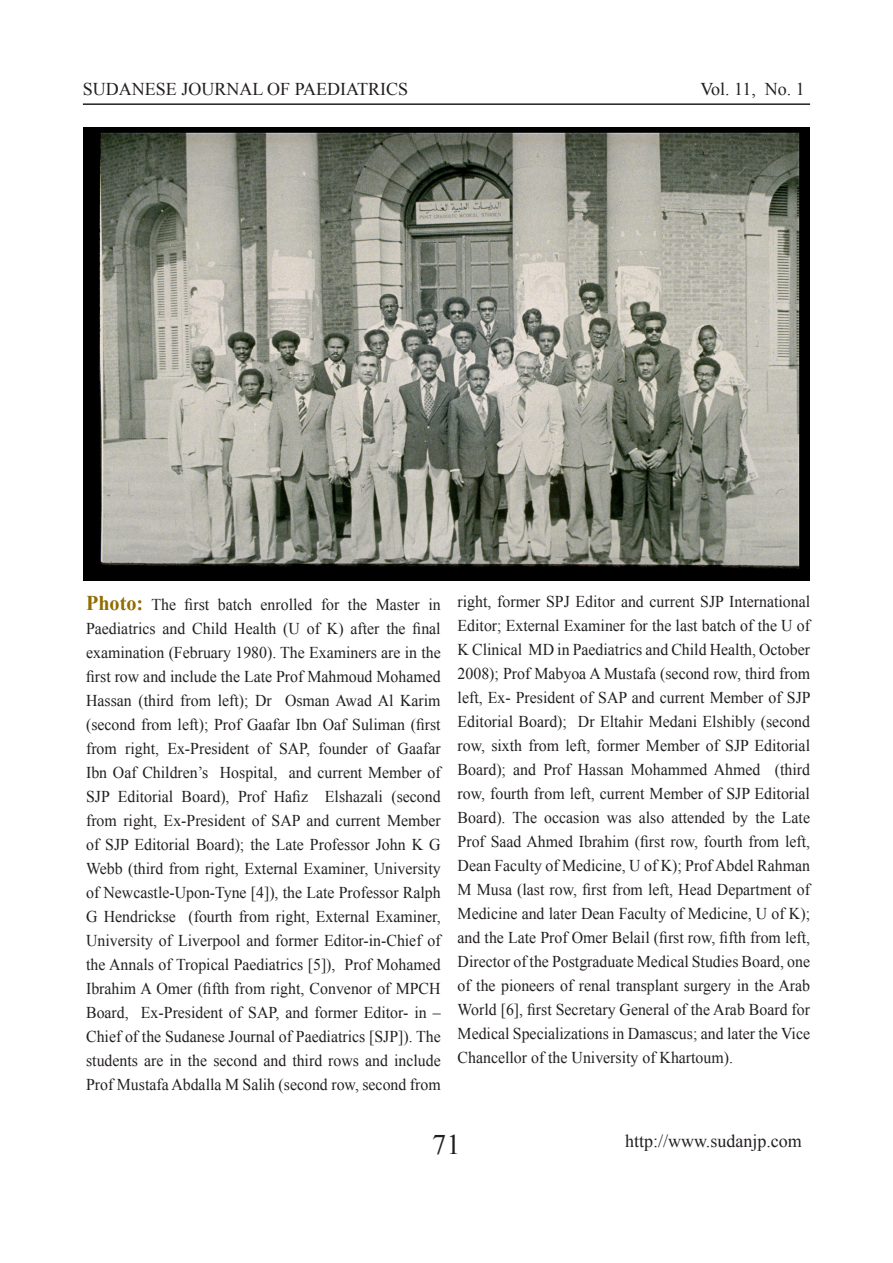
<style>
.page{position:relative;width:893px;height:1263px;background:#fff}
.page>*{position:absolute;margin:0;border:0;box-sizing:border-box;transform-origin:0 0}
.t1{font:28.35px "Times New Roman";color:#231f20}
.t2{font:18px "Times New Roman";color:#231f20}
.t3{font:16.5px/24px "Times New Roman";color:#231f20;text-align:justify;scale:.96 1}
.s1{font-weight:700;font-size:21px;color:#906d00}
</style>
<div class="page">
<hr style="left:83px;top:103px;width:727px;height:2px;background:#231f20">
<img style="left:84px;top:128px;width:725px;height:452px">
<p class="t2" style="left:83px;top:77px;width:327px">SUDANESE JOURNAL OF PAEDIATRICS</p>
<p class="t2" style="left:700px;top:77px;width:106px">Vol. 11, No. 1</p>
<p class="t3" style="left:86px;top:592px;width:371px"><span class="s1">Photo:</span> The first batch enrolled for the Master in Paediatrics and Child Health (U of K) after the final examination (February 1980). The Examiners are in the first row and include the Late Prof Mahmoud Mohamed Hassan (third from left); Dr Osman Awad Al Karim (second from left); Prof Gaafar Ibn Oaf Suliman (first from right, Ex-President of SAP, founder of Gaafar Ibn Oaf Children’s Hospital, and current Member of SJP Editorial Board), Prof Hafiz Elshazali (second from right, Ex-President of SAP and current Member of SJP Editorial Board); the Late Professor John K G Webb (third from right, External Examiner, University of Newcastle-Upon-Tyne [4]), the Late Professor Ralph G Hendrickse (fourth from right, External Examiner, University of Liverpool and former Editor-in-Chief of the Annals of Tropical Paediatrics [5]), Prof Mohamed Ibrahim A Omer (fifth from right, Convenor of MPCH Board, Ex-President of SAP, and former Editor- in – Chief of the Sudanese Journal of Paediatrics [SJP]). The students are in the second and third rows and include Prof Mustafa Abdalla M Salih (second row, second from</p>
<p class="t3" style="left:458px;top:589px;width:369px">right, former SPJ Editor and current SJP International Editor; External Examiner for the last batch of the U of K Clinical MD in Paediatrics and Child Health, October 2008); Prof Mabyoa A Mustafa (second row, third from left, Ex- President of SAP and current Member of SJP Editorial Board); Dr Eltahir Medani Elshibly (second row, sixth from left, former Member of SJP Editorial Board); and Prof Hassan Mohammed Ahmed (third row, fourth from left, current Member of SJP Editorial Board). The occasion was also attended by the Late Prof Saad Ahmed Ibrahim (first row, fourth from left, Dean Faculty of Medicine, U of K); Prof Abdel Rahman M Musa (last row, first from left, Head Department of Medicine and later Dean Faculty of Medicine, U of K); and the Late Prof Omer Belail (first row, fifth from left, Director of the Postgraduate Medical Studies Board, one of the pioneers of renal transplant surgery in the Arab World [6], first Secretary General of the Arab Board for Medical Specializations in Damascus; and later the Vice Chancellor of the University of Khartoum).</p>
<p class="t1" style="left:432px;top:1125px;width:30px">71</p>
<p class="t2" style="left:625px;top:1128px;width:178px">http://www.sudanjp.com</p>
</div>
